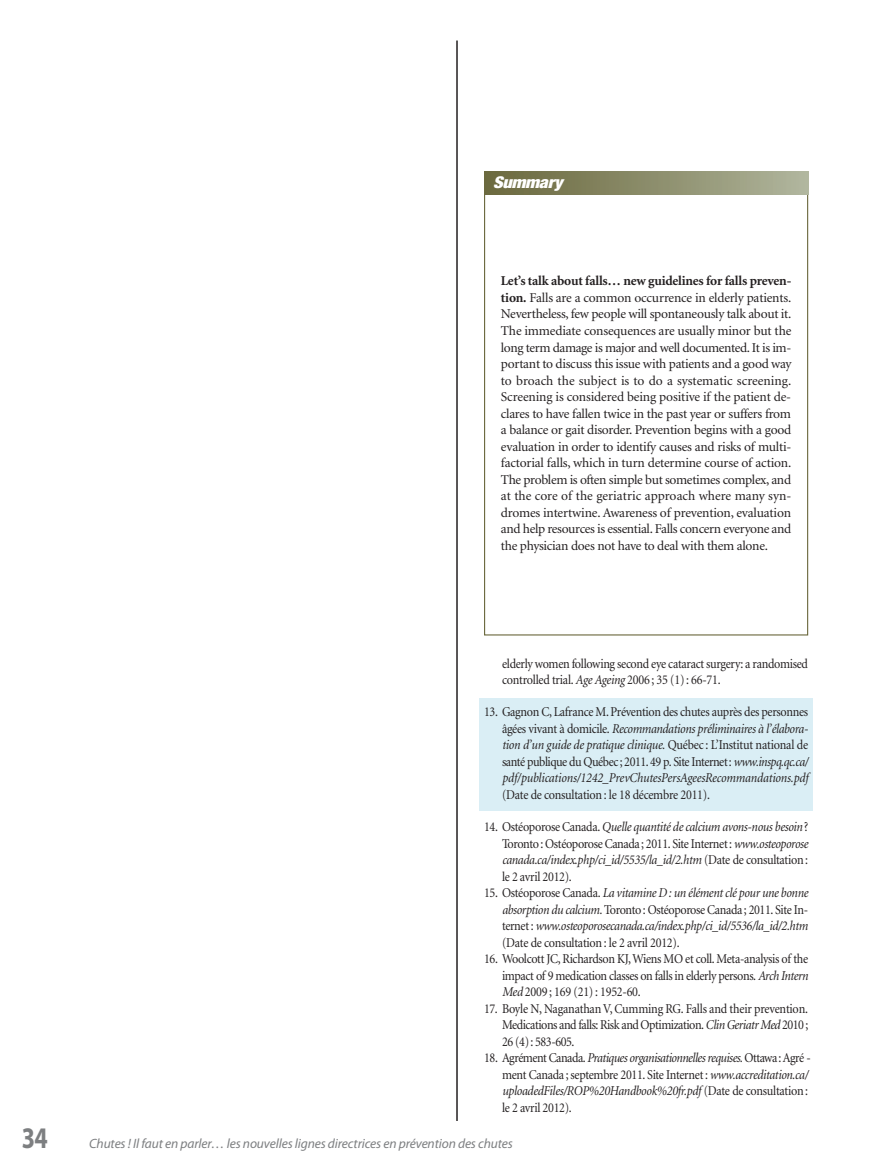
<style>
.page{position:relative;width:878px;height:1175px;background:#fff}
.page>*{position:absolute;margin:0;border:0;box-sizing:border-box;transform-origin:0 0}
.t1{font:700 30px "Myriad Pro";color:#7d7f81;scale:.8 1}
.t2{font:italic 900 condensed 16.2px "Helvetica Neue";letter-spacing:-.015em;color:#fff;scale:1.11 1}
.t3{font:13.5px/16.5px "Minion";letter-spacing:-.03em;color:#231f20;scale:.9 1}
.t4{font:13.5px/16.5px "Minion";letter-spacing:-.03em;color:#231f20;text-align:justify}
.t5{font:italic 13.5px/16.5px "Minion";letter-spacing:-.025em;color:#231f20;text-align:justify;scale:.9 1}
.t6{font:italic 13.5px "Myriad Pro";letter-spacing:-.01em;color:#7d7f81}
.s1{font-weight:700}
.s2{font-style:italic}
.s3{font-style:normal}
</style>
<div class="page">
<div style="left:479px;top:698px;width:333px;height:113px;background:#daeef5"></div>
<div style="left:484px;top:172px;width:324px;height:22px;background:linear-gradient(to right,#69673b,#afb49b)"></div>
<hr style="left:456px;top:41px;width:1px;height:1080px;background:#231f20">
<p class="t2" style="left:493px;top:177px;width:64px">Summary</p>
<p class="t4" style="left:501px;top:274px;width:292px"><span class="s1">Let’s talk about falls… new guidelines for falls preven&shy;tion.</span> Falls are a common occurrence in elderly patients.<br>Nevertheless, few people will spontaneously talk about it.<br>The immediate consequences are usually minor but the long term damage is major and well documented. It is im&shy;portant to discuss this issue with patients and a good way to broach the subject is to do a systematic screening.<br>Screening is considered being positive if the patient de&shy;clares to have fallen twice in the past year or suffers from a balance or gait disorder. Prevention begins with a good evaluation in order to identify causes and risks of multi&shy;factorial falls, which in turn determine course of action.<br>The problem is often simple but sometimes complex, and at the core of the geriatric approach where many syn&shy;dromes intertwine. Awareness of prevention, evaluation and help resources is essential. Falls concern everyone and the physician does not have to deal with them alone.</p>
<p class="t3" style="left:502px;top:656px;width:341px">elderly women following second eye cataract surgery: a randomised controlled trial. <span class="s2">Age Ageing</span> 2006 ; 35 (1) : 66-71.</p>
<p class="t3" style="left:502px;top:705px;width:342px;text-indent:-18px">13. Gagnon C, Lafrance M. Prévention des chutes auprès des personnes âgées vivant à domicile. <span class="s2">Recommandations préliminaires à l’élabora&shy;tion d’un guide de pratique clinique.</span> Québec : L’Institut national de santé publique du Québec ; 2011. 49 p. Site Internet : <span class="s2">www.inspq.qc.ca/ pdf/publications/1242_PrevChutesPersAgeesRecommandations.pdf</span></p>
<p class="t3" style="left:502px;top:787px;width:232px">(Date de consultation : le 18 décembre 2011).</p>
<p class="t3" style="left:502px;top:819px;width:342px;text-align:justify;text-indent:-18px">14. Ostéoporose Canada. <span class="s2">Quelle quantité de calcium avons-nous besoin</span>?<br>Toronto : Ostéoporose Canada ; 2011. Site Internet : <span class="s2">www.osteoporose canada.ca/index.php/ci_id/5535/la_id/2.htm</span> (Date de consultation : le 2 avril 2012).</p>
<p class="t5" style="left:502px;top:885px;width:341px;text-indent:-18px"><span class="s3">15. Ostéoporose Canada.</span> La vitamine D : un élément clé pour une bonne absorption du calcium. <span class="s3">Toronto : Ostéoporose Canada ; 2011. Site In - ter net :</span> www.osteoporosecanada.ca/index.php/ci_id/5536/la_id/2.htm <span class="s3">(Date de consultation : le 2 avril 2012).</span></p>
<p class="t3" style="left:502px;top:951px;width:341px;text-align:justify;text-indent:-18px">16. Woolcott JC, Richardson KJ, Wiens MO et coll. Meta-analysis of the impact of 9 medication classes on falls in elderly persons. <span class="s2">Arch Intern Med</span> 2009 ; 169 (21) : 1952-60.</p>
<p class="t3" style="left:502px;top:1001px;width:342px;text-align:justify;text-indent:-18px">17. Boyle N, Naganathan V, Cumming RG. Falls and their prevention.<br>Medications and falls: Risk and Optimization. <span class="s2">Clin Geriatr Med</span> 2010 ; 26 (4) : 583-605.</p>
<p class="t3" style="left:502px;top:1050px;width:345px;text-indent:-18px">18. Agrément Canada. <span class="s2">Pratiques organisationnelles requises.</span> Ottawa : Agré - ment Canada ; septembre 2011. Site Internet : <span class="s2">www.accreditation.ca/ uploadedFiles/ROP%20Handbook%20fr.pdf</span> (Date de consultation : le 2 avril 2012).</p>
<h1 class="t1" style="left:22px;top:1126px;width:34px">34</h1>
<p class="t6" style="left:89px;top:1138px;width:425px">Chutes ! Il faut en parler… les nouvelles lignes directrices en prévention des chutes</p>
</div>
